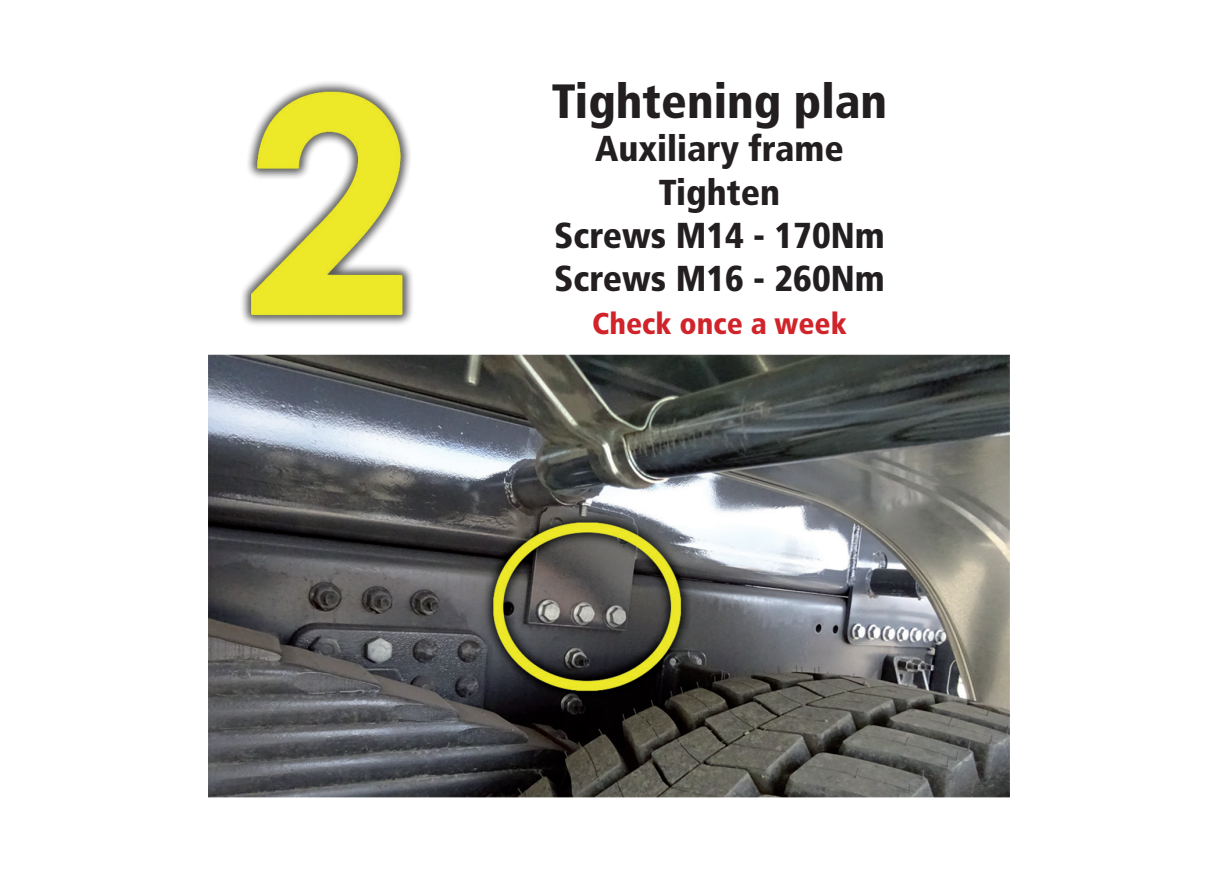
<style>
.page{position:relative;width:1225px;height:874px;background:#fff}
.page>*{position:absolute;margin:0;border:0;box-sizing:border-box;transform-origin:0 0}
.t1{font:900 condensed 48px "Frutiger CE";color:#231f20}
.t2{font:900 condensed 36px/43.2px "Frutiger CE";color:#231f20;text-align:center}
.t3{font:900 condensed 30px "Frutiger CE";color:#d1232a}
</style>
<div class="page">
<img style="left:208px;top:82px;width:802px;height:716px">
<h1 class="t1" style="left:552px;top:74px;width:337px">Tightening plan</h1>
<p class="t2" style="left:554px;top:128px;width:332px">Auxiliary frame<br>Tighten<br>Screws M14 - 170Nm<br>Screws M16 - 260Nm</p>
<p class="t3" style="left:592px;top:307px;width:256px">Check once a week</p>
</div>
